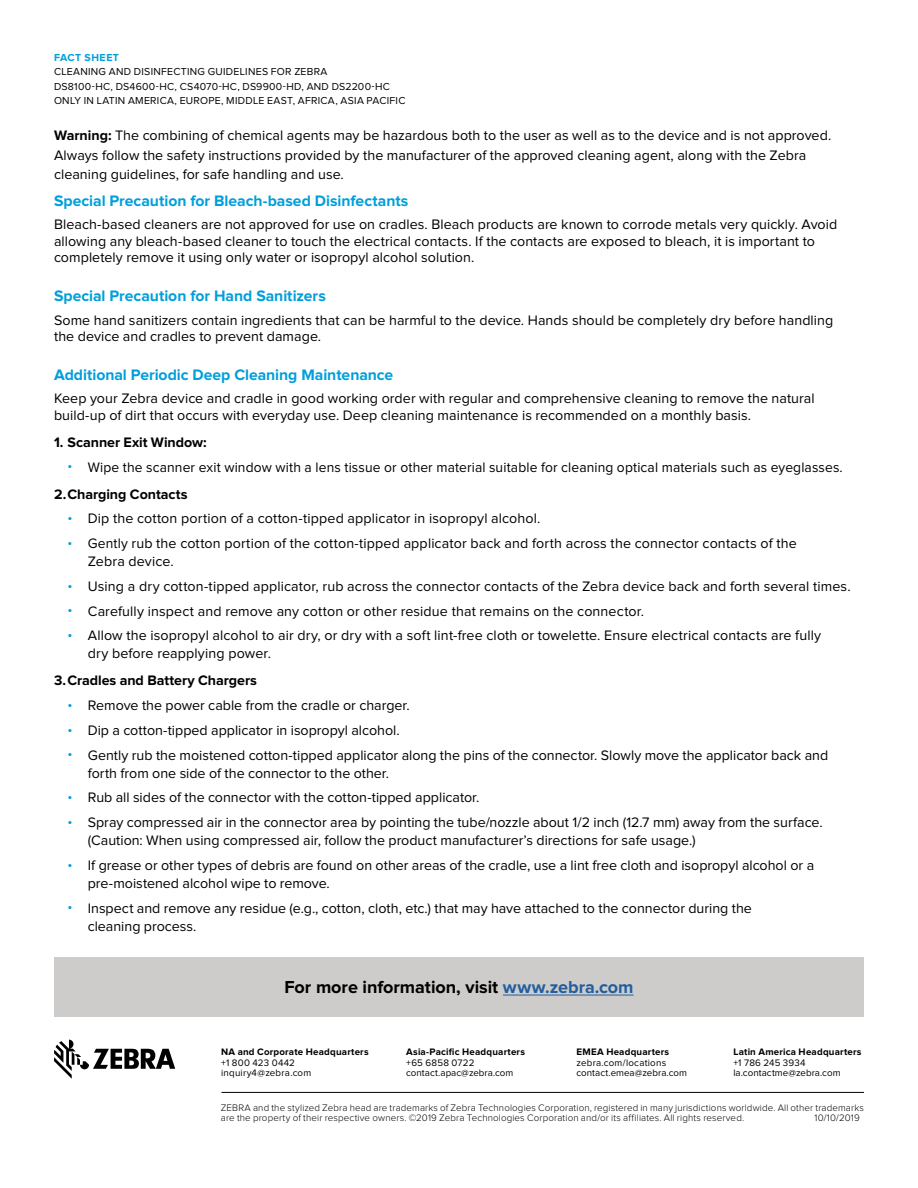
<style>
.page{position:relative;width:918px;height:1188px;background:#fff}
.page>*{position:absolute;margin:0;border:0;box-sizing:border-box;transform-origin:0 0}
.t1{font:700 18px "Proxima Nova";letter-spacing:-.005em;color:#000}
.t2{font:700 15.75px "Proxima Nova";letter-spacing:-.005em;color:#009fdb}
.t3{font:14.25px/18px "Proxima Nova";letter-spacing:.005em;color:#000}
.t4{font:700 14.25px "Proxima Nova";color:#000}
.t5{font:10.5px/14.2px "Proxima Nova";letter-spacing:.025em;color:#000}
.t6{font:700 10.5px "Proxima Nova";letter-spacing:.05em;color:#009fdb}
.t7{font:300 9.75px/10.5px "Proxima Nova";letter-spacing:.015em;color:#000}
.t8{font:9.75px/10.5px "Proxima Nova";letter-spacing:.005em;color:#000}
.t9{font:700 9.75px "Proxima Nova";letter-spacing:.025em;color:#000}
.t10{font:9.75px/10.5px "Proxima Nova";letter-spacing:.025em;color:#000}
.s1{font-weight:700}
.s2{color:#009fdb}
.s3{color:#215e9e}
</style>
<div class="page">
<hr style="left:222px;top:1092px;width:642px;height:1px;background:#000">
<svg style="left:54px;top:1040px;width:121px;height:39px"></svg>
<div style="left:54px;top:957px;width:810px;height:59px;background:#cdcccb"></div>
<hr style="left:503px;top:995px;width:131px;height:1px;background:#215e9e">
<p class="t6" style="left:54px;top:53px;width:67px">FACT SHEET</p>
<p class="t5" style="left:54px;top:65px;width:338px">CLEANING AND DISINFECTING GUIDELINES FOR ZEBRA<br>DS8100-HC, DS4600-HC, CS4070-HC, DS9900-HD, AND DS2200-HC</p>
<p class="t5" style="left:54px;top:94px;width:353px">ONLY IN LATIN AMERICA, EUROPE, MIDDLE EAST, AFRICA, ASIA PACIFIC</p>
<p class="t3" style="left:54px;top:126px;width:779px;line-height:19.5px"><span class="s1">Warning:</span> The combining of chemical agents may be hazardous both to the user as well as to the device and is not approved.<br>Always follow the safety instructions provided by the manufacturer of the approved cleaning agent, along with the Zebra cleaning guidelines, for safe handling and use.</p>
<p class="t2" style="left:54px;top:194px;width:356px">Special Precaution for Bleach-based Disinfectants</p>
<p class="t3" style="left:54px;top:217px;width:785px;line-height:16.5px">Bleach-based cleaners are not approved for use on cradles. Bleach products are known to corrode metals very quickly. Avoid allowing any bleach-based cleaner to touch the electrical contacts. If the contacts are exposed to bleach, it is important to completely remove it using only water or isopropyl alcohol solution.</p>
<p class="t2" style="left:54px;top:289px;width:273px">Special Precaution for Hand Sanitizers</p>
<p class="t3" style="left:54px;top:312px;width:781px;line-height:16.5px">Some hand sanitizers contain ingredients that can be harmful to the device. Hands should be completely dry before handling the device and cradles to prevent damage.</p>
<p class="t2" style="left:54px;top:368px;width:341px">Additional Periodic Deep Cleaning Maintenance</p>
<p class="t3" style="left:54px;top:391px;width:762px;line-height:16.5px">Keep your Zebra device and cradle in good working order with regular and comprehensive cleaning to remove the natural build-up of dirt that occurs with everyday use. Deep cleaning maintenance is recommended on a monthly basis.</p>
<p class="t4" style="left:54px;top:436px;width:154px">1. Scanner Exit Window:</p>
<p class="t3" style="left:54px;top:454px;width:790px;line-height:27px;text-indent:14px"><span class="s2">•</span> Wipe the scanner exit window with a lens tissue or other material suitable for cleaning optical materials such as eyeglasses.<br><span class="s1">2.Charging Contacts</span></p>
<p class="t3" style="left:67px;top:510px;width:475px"><span class="s2">•</span> Dip the cotton portion of a cotton-tipped applicator in isopropyl alcohol.</p>
<p class="t3" style="left:88px;top:535px;width:711px;text-indent:-20px"><span class="s2">•</span> Gently rub the cotton portion of the cotton-tipped applicator back and forth across the connector contacts of the<br>Zebra device.</p>
<p class="t3" style="left:68px;top:578px;width:785px"><span class="s2">•</span> Using a dry cotton-tipped applicator, rub across the connector contacts of the Zebra device back and forth several times.</p>
<p class="t3" style="left:68px;top:602px;width:578px"><span class="s2">•</span> Carefully inspect and remove any cotton or other residue that remains on the connector.</p>
<p class="t3" style="left:88px;top:627px;width:735px;text-indent:-20px"><span class="s2">•</span> Allow the isopropyl alcohol to air dry, or dry with a soft lint-free cloth or towelette. Ensure electrical contacts are fully dry before reapplying power.</p>
<p class="t4" style="left:54px;top:674px;width:205px">3.Cradles and Battery Chargers</p>
<p class="t3" style="left:68px;top:697px;width:344px"><span class="s2">•</span> Remove the power cable from the cradle or charger.</p>
<p class="t3" style="left:68px;top:722px;width:334px"><span class="s2">•</span> Dip a cotton-tipped applicator in isopropyl alcohol.</p>
<p class="t3" style="left:88px;top:746px;width:742px;text-indent:-20px"><span class="s2">•</span> Gently rub the moistened cotton-tipped applicator along the pins of the connector. Slowly move the applicator back and forth from one side of the connector to the other.</p>
<p class="t3" style="left:68px;top:789px;width:414px"><span class="s2">•</span> Rub all sides of the connector with the cotton-tipped applicator.</p>
<p class="t3" style="left:88px;top:814px;width:737px;text-indent:-20px"><span class="s2">•</span> Spray compressed air in the connector area by pointing the tube/nozzle about 1/2 inch (12.7 mm) away from the surface. (Caution: When using compressed air, follow the product manufacturer’s directions for safe usage.)</p>
<p class="t3" style="left:88px;top:857px;width:728px;text-indent:-20px"><span class="s2">•</span> If grease or other types of debris are found on other areas of the cradle, use a lint free cloth and isopropyl alcohol or a pre-moistened alcohol wipe to remove.</p>
<p class="t3" style="left:88px;top:899px;width:666px;text-indent:-20px"><span class="s2">•</span> Inspect and remove any residue (e.g., cotton, cloth, etc.) that may have attached to the connector during the cleaning process.</p>
<p class="t1" style="left:284px;top:978px;width:351px">For more information, visit <span class="s3">www.zebra.com</span></p>
<p class="t9" style="left:221px;top:1047px;width:149px">NA and Corporate Headquarters</p>
<p class="t10" style="left:221px;top:1057px;width:92px">+1 800 423 0442 inquiry4@zebra.com</p>
<p class="t9" style="left:406px;top:1047px;width:120px">Asia-Pacific Headquarters</p>
<p class="t8" style="left:406px;top:1057px;width:109px">+65 6858 0722 contact.apac@zebra.com</p>
<p class="t9" style="left:577px;top:1047px;width:94px">EMEA Headquarters</p>
<p class="t8" style="left:577px;top:1057px;width:112px">zebra.com/locations contact.emea@zebra.com</p>
<p class="t9" style="left:733px;top:1047px;width:130px">Latin America Headquarters</p>
<p class="t8" style="left:733px;top:1057px;width:109px">+1 786 245 3934 la.contactme@zebra.com</p>
<p class="t7" style="left:221px;top:1102px;width:645px">ZEBRA and the stylized Zebra head are trademarks of Zebra Technologies Corporation, registered in many jurisdictions worldwide. All other trademarks are the property of their respective owners. ©2019 Zebra Technologies Corporation and/or its affiliates. All rights reserved.</p>
<p class="t7" style="left:815px;top:1113px;width:47px">10/10/2019</p>
</div>
